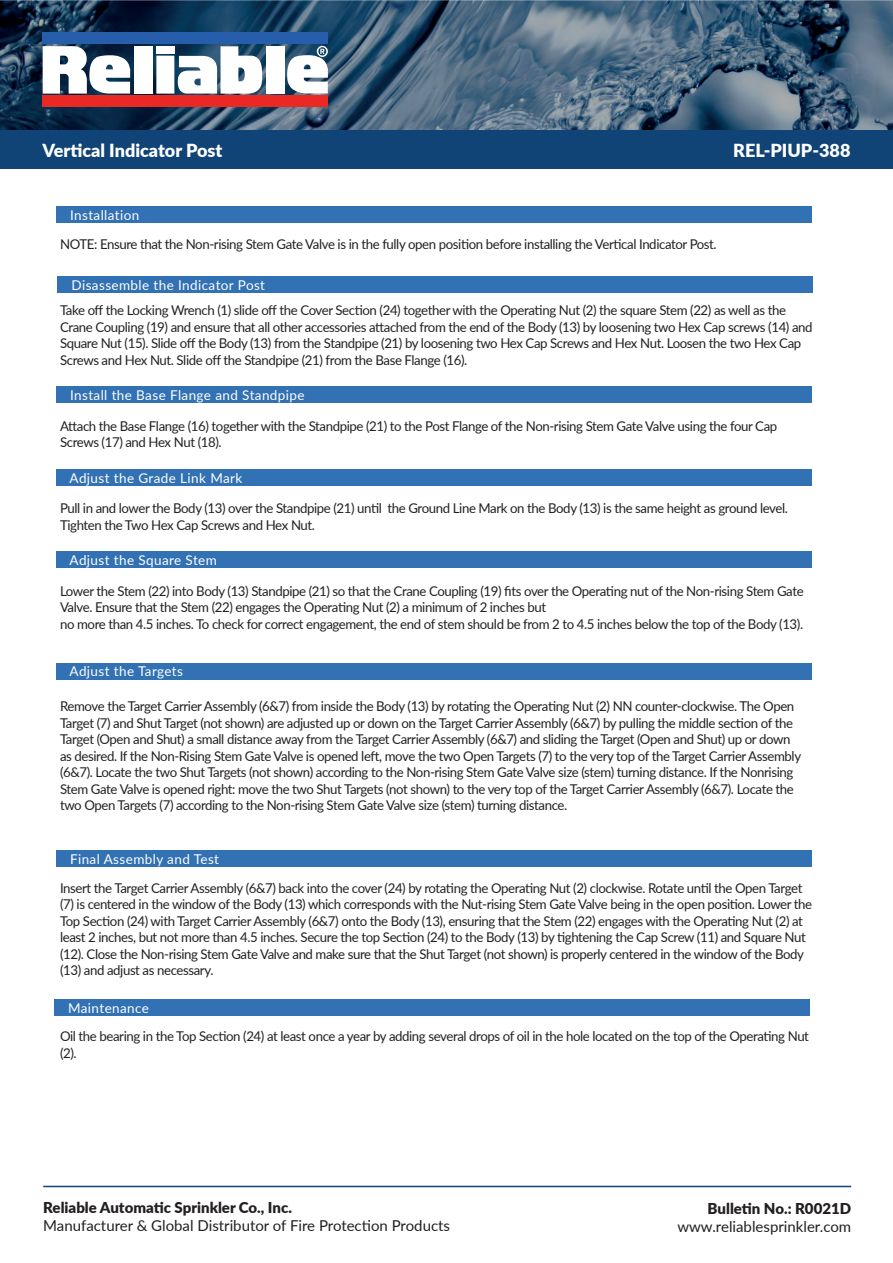
<style>
.page{position:relative;width:893px;height:1263px;background:#fff}
.page>*{position:absolute;margin:0;border:0;box-sizing:border-box;transform-origin:0 0}
.t1{font:900 18px "Lato";color:#fff}
.t2{font:15px "Lato";color:#231f20}
.t3{font:900 15px "Lato";color:#231f20}
.t4{font:13.5px/16.5px "Lato";letter-spacing:-.03em;color:#231f20}
.t5{font:13.5px "Lato";letter-spacing:.03em;color:#fff}
</style>
<div class="page">
<img style="left:0;top:0;width:893px;height:130px">
<div style="left:0;top:130px;width:893px;height:39px;background:#104476"></div>
<svg style="left:43px;top:46px;width:87px;height:48px"></svg>
<div style="left:134px;top:46px;width:18px;height:48px;background:#fff"></div>
<div style="left:156px;top:56px;width:18px;height:38px;background:#fff"></div>
<div style="left:156px;top:46px;width:18px;height:8px;background:#fff"></div>
<div style="left:266px;top:46px;width:18px;height:48px;background:#fff"></div>
<svg style="left:177px;top:46px;width:86px;height:49px"></svg>
<svg style="left:287px;top:46px;width:41px;height:47px"></svg>
<div style="left:43px;top:96px;width:285px;height:11px;background:#ea2924"></div>
<div style="left:43px;top:33px;width:285px;height:11px;background:#275eac"></div>
<hr style="left:43px;top:1186px;width:808px;height:1px;background:#104476">
<div style="left:56px;top:206px;width:755px;height:17px;background:#3271b3"></div>
<div style="left:58px;top:276px;width:755px;height:17px;background:#3271b3"></div>
<div style="left:56px;top:386px;width:755px;height:17px;background:#3271b3"></div>
<div style="left:56px;top:469px;width:755px;height:16px;background:#3271b3"></div>
<div style="left:56px;top:551px;width:755px;height:17px;background:#3271b3"></div>
<div style="left:56px;top:663px;width:755px;height:16px;background:#3271b3"></div>
<div style="left:56px;top:850px;width:755px;height:17px;background:#3271b3"></div>
<div style="left:54px;top:999px;width:755px;height:16px;background:#3271b3"></div>
<h1 class="t1" style="left:43px;top:136px;width:182px">Vertical Indicator Post</h1>
<h1 class="t1" style="left:733px;top:136px;width:119px">REL-PIUP-388</h1>
<p class="t5" style="left:70px;top:205px;width:71px">Installation</p>
<p class="t4" style="left:60px;top:236px;width:658px">NOTE: Ensure that the Non-rising Stem Gate Valve is in the fully open position before installing the Vertical Indicator Post.</p>
<p class="t5" style="left:72px;top:275px;width:195px">Disassemble the Indicator Post</p>
<p class="t4" style="left:60px;top:302px;width:754px">Take off the Locking Wrench (1) slide off the Cover Section (24) together with the Operating Nut (2) the square Stem (22) as well as the Crane Coupling (19) and ensure that all other accessories attached from the end of the Body (13) by loosening two Hex Cap screws (14) and Square Nut (15). Slide off the Body (13) from the Standpipe (21) by loosening two Hex Cap Screws and Hex Nut. Loosen the two Hex Cap Screws and Hex Nut. Slide off the Standpipe (21) from the Base Flange (16).</p>
<p class="t5" style="left:70px;top:386px;width:236px">Install the Base Flange and Standpipe</p>
<p class="t4" style="left:60px;top:417px;width:719px">Attach the Base Flange (16) together with the Standpipe (21) to the Post Flange of the Non-rising Stem Gate Valve using the four Cap<br>Screws (17) and Hex Nut (18).</p>
<p class="t5" style="left:70px;top:468px;width:174px">Adjust the Grade Link Mark</p>
<p class="t4" style="left:60px;top:500px;width:729px">Pull in and lower the Body (13) over the Standpipe (21) until the Ground Line Mark on the Body (13) is the same height as ground level.<br>Tighten the Two Hex Cap Screws and Hex Nut.</p>
<p class="t5" style="left:70px;top:550px;width:149px">Adjust the Square Stem</p>
<p class="t4" style="left:60px;top:582px;width:745px">Lower the Stem (22) into Body (13) Standpipe (21) so that the Crane Coupling (19) fits over the Operating nut of the Non-rising Stem Gate<br>Valve. Ensure that the Stem (22) engages the Operating Nut (2) a minimum of 2 inches but<br>no more than 4.5 inches. To check for correct engagement, the end of stem should be from 2 to 4.5 inches below the top of the Body (13).</p>
<p class="t5" style="left:70px;top:662px;width:115px">Adjust the Targets</p>
<p class="t4" style="left:60px;top:698px;width:743px">Remove the Target Carrier Assembly (6&amp;7) from inside the Body (13) by rotating the Operating Nut (2) NN counter-clockwise. The Open Target (7) and Shut Target (not shown) are adjusted up or down on the Target Carrier Assembly (6&amp;7) by pulling the middle section of the Target (Open and Shut) a small distance away from the Target Carrier Assembly (6&amp;7) and sliding the Target (Open and Shut) up or down as desired. If the Non-Rising Stem Gate Valve is opened left, move the two Open Targets (7) to the very top of the Target Carrier Assembly (6&amp;7). Locate the two Shut Targets (not shown) according to the Non-rising Stem Gate Valve size (stem) turning distance. If the Nonrising Stem Gate Valve is opened right: move the two Shut Targets (not shown) to the very top of the Target Carrier Assembly (6&amp;7). Locate the two Open Targets (7) according to the Non-rising Stem Gate Valve size (stem) turning distance.</p>
<p class="t5" style="left:70px;top:850px;width:151px">Final Assembly and Test</p>
<p class="t4" style="left:60px;top:879px;width:754px">Insert the Target Carrier Assembly (6&amp;7) back into the cover (24) by rotating the Operating Nut (2) clockwise. Rotate until the Open Target (7) is centered in the window of the Body (13) which corresponds with the Nut-rising Stem Gate Valve being in the open position. Lower the Top Section (24) with Target Carrier Assembly (6&amp;7) onto the Body (13), ensuring that the Stem (22) engages with the Operating Nut (2) at least 2 inches, but not more than 4.5 inches. Secure the top Section (24) to the Body (13) by tightening the Cap Screw (11) and Square Nut (12). Close the Non-rising Stem Gate Valve and make sure that the Shut Target (not shown) is properly centered in the window of the Body (13) and adjust as necessary.</p>
<p class="t5" style="left:68px;top:998px;width:82px">Maintenance</p>
<p class="t4" style="left:60px;top:1027px;width:750px">Oil the bearing in the Top Section (24) at least once a year by adding several drops of oil in the hole located on the top of the Operating Nut (2).</p>
<p class="t3" style="left:43px;top:1196px;width:250px">Reliable Automatic Sprinkler Co., Inc.</p>
<p class="t2" style="left:43px;top:1214px;width:408px">Manufacturer &amp; Global Distributor of Fire Protection Products</p>
<p class="t3" style="left:708px;top:1197px;width:145px">Bulletin No.: R0021D</p>
<p class="t2" style="left:677px;top:1215px;width:175px">www.reliablesprinkler.com</p>
</div>
